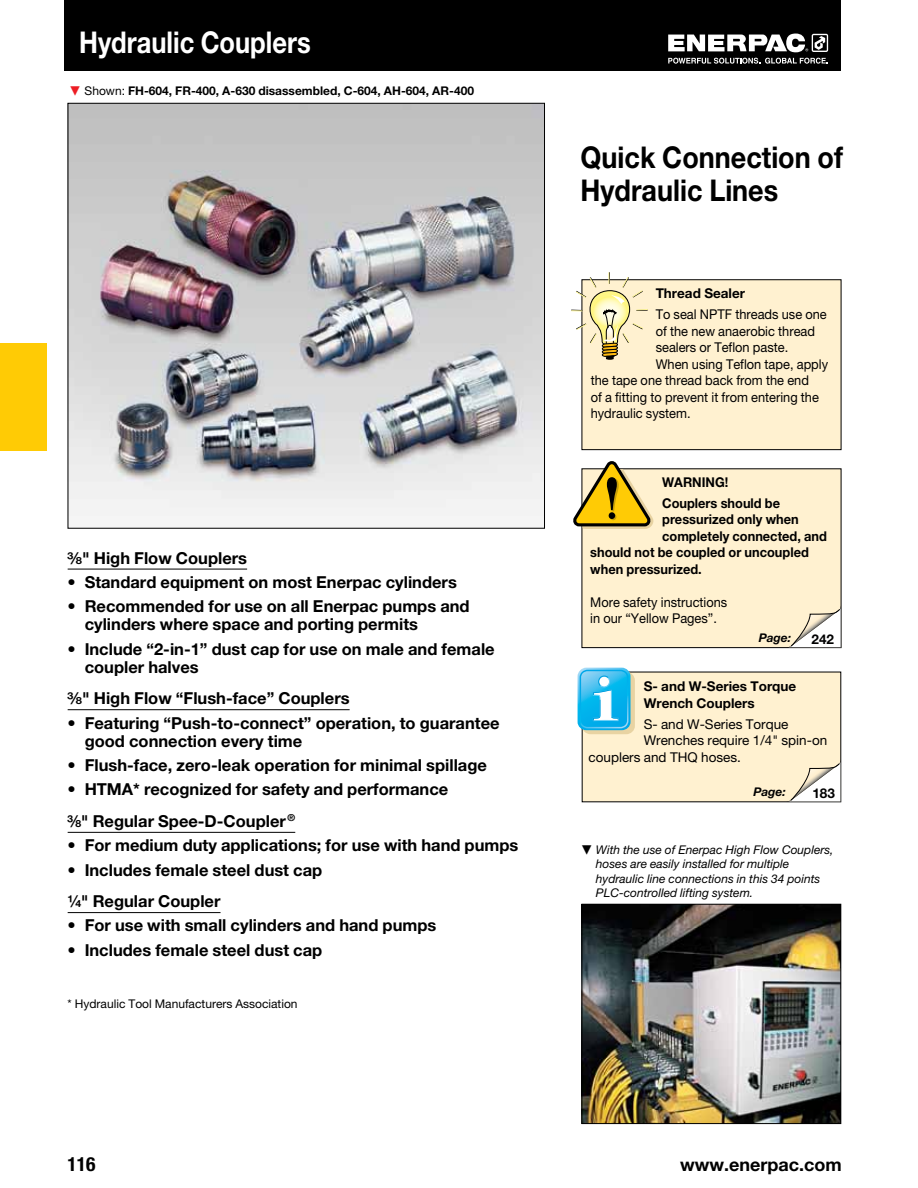
<style>
.page{position:relative;width:918px;height:1188px;background:#fff}
.page>*{position:absolute;margin:0;border:0;box-sizing:border-box;transform-origin:0 0}
.t1{font:700 30px/33px "Helvetica Neue LTW1 G";color:#000;scale:.9 1}
.t2{font:700 30px "Helvetica Neue LTW1 G";color:#fff;scale:.85 1}
.t3{font:700 condensed 19.5px "Helvetica Neue LTW1 G";color:#000}
.t4{font:700 18px "Helvetica Neue LTW1 G";color:#000}
.t5{font:700 16.5px/18px "Helvetica Neue LTW1 G";color:#000}
.t6{font:13.5px/16.5px "Helvetica Neue LTW1 G";color:#000;scale:.95 1}
.t7{font:700 13.5px/20.7px "Helvetica Neue LTW1 G";color:#000;scale:.95 1}
.t8{font:13.5px "Helvetica Neue LTW1 G";color:#000}
.t9{font:700 13.5px/16.5px "Helvetica Neue LTW1 G";color:#000}
.t10{font:italic 12px/14.2px "Helvetica Neue LTW1 G";color:#000}
.t11{font:700 12px "Helvetica Neue LTW1 G";color:#000}
.t12{font:12px "Helvetica Neue LTW1 G";color:#000}
.t13{font:italic 700 12px "Helvetica Neue LTW1 G";color:#000}
.s1{color:#ed1d24}
.s2{font-weight:400}
.s3{font-family:"Helvetica LT Std Fraction"}
</style>
<div class="page">
<div style="left:0;top:344px;width:46px;height:108px;background:#ffcb05"></div>
<img style="left:70px;top:105px;width:473px;height:411px">
<img style="left:584px;top:906px;width:255px;height:216px">
<div style="left:582px;top:904px;width:259px;height:220px;border:1px solid #000"></div>
<div style="left:582px;top:279px;width:259px;height:171px;background:#fff1d0;border:1px solid #000"></div>
<svg style="left:571px;top:272px;width:78px;height:87px"></svg>
<div style="left:582px;top:468px;width:259px;height:180px;background:#fff1d0;border:1px solid #000"></div>
<svg style="left:573px;top:461px;width:80px;height:68px"></svg>
<svg style="left:786px;top:605px;width:55px;height:43px"></svg>
<div style="left:582px;top:672px;width:259px;height:130px;background:#fff1d0"></div>
<svg style="left:786px;top:759px;width:55px;height:44px"></svg>
<div style="left:582px;top:672px;width:53px;height:62px;background:#e8d3a2;border-radius:9px"></div>
<svg style="left:578px;top:668px;width:53px;height:62px"></svg>
<div style="left:64px;top:0;width:777px;height:70px;background:#000"></div>
<svg style="left:668px;top:34px;width:160px;height:18px"></svg>
<svg style="left:668px;top:58px;width:160px;height:6px"></svg>
<hr style="left:68px;top:569px;width:179px;height:1px;background:#000">
<hr style="left:68px;top:709px;width:282px;height:1px;background:#000">
<hr style="left:68px;top:832px;width:227px;height:1px;background:#000">
<hr style="left:68px;top:912px;width:153px;height:1px;background:#000">
<h1 class="t2" style="left:79px;top:24px;width:274px">Hydraulic Couplers</h1>
<p class="t11" style="left:69px;top:83px;width:406px"><span class="s1">▼</span> <span class="s2">Shown:</span> FH-604, FR-400, A-630 disassembled, C-604, AH-604, AR-400</p>
<p class="t5" style="left:68px;top:549px;width:181px"><span class="s3">⅜</span>" High Flow Couplers</p>
<p class="t5" style="left:68px;top:573px;width:391px">• Standard equipment on most Enerpac cylinders</p>
<p class="t5" style="left:85px;top:597px;width:387px;text-indent:-17px">• Recommended for use on all Enerpac pumps and cylinders where space and porting permits</p>
<p class="t5" style="left:85px;top:640px;width:412px;text-indent:-17px">• Include “2-in-1” dust cap for use on male and female coupler halves</p>
<p class="t5" style="left:68px;top:689px;width:283px"><span class="s3">⅜</span>" High Flow “Flush-face” Couplers</p>
<p class="t5" style="left:85px;top:714px;width:416px;text-indent:-17px">• Featuring “Push-to-connect” operation, to guarantee good connection every time</p>
<p class="t5" style="left:68px;top:756px;width:421px">• Flush-face, zero-leak operation for minimal spillage</p>
<p class="t5" style="left:68px;top:774px;width:382px;line-height:31.5px">• HTMA* recognized for safety and performance <span class="s3">⅜</span>" Regular Spee-D-Coupler <sup>®</sup></p>
<p class="t5" style="left:68px;top:836px;width:452px">• For medium duty applications; for use with hand pumps</p>
<p class="t5" style="left:68px;top:854px;width:256px;line-height:31.5px">• Includes female steel dust cap <span class="s3">¼</span>" Regular Coupler</p>
<p class="t5" style="left:68px;top:917px;width:370px">• For use with small cylinders and hand pumps</p>
<p class="t5" style="left:68px;top:941px;width:256px">• Includes female steel dust cap</p>
<p class="t12" style="left:68px;top:996px;width:232px">* Hydraulic Tool Manufacturers Association</p>
<h1 class="t1" style="left:581px;top:141px;width:293px">Quick Connection of<br>Hydraulic Lines</h1>
<p class="t9" style="left:656px;top:285px;width:91px">Thread Sealer</p>
<p class="t6" style="left:656px;top:306px;width:182px">To seal NPTF threads use one</p>
<p class="t6" style="left:656px;top:322px;width:169px">of the new anaerobic thread</p>
<p class="t6" style="left:656px;top:339px;width:141px">sealers or Teflon paste.</p>
<p class="t6" style="left:656px;top:355px;width:183px">When using Teflon tape, apply</p>
<p class="t6" style="left:591px;top:372px;width:231px">the tape one thread back from the end</p>
<p class="t6" style="left:591px;top:388px;width:242px">of a fitting to prevent it from entering the</p>
<p class="t6" style="left:591px;top:405px;width:107px">hydraulic system.</p>
<p class="t7" style="left:662px;top:472px;width:126px">WARNING!<br>Couplers should be</p>
<p class="t7" style="left:662px;top:509px;width:145px">pressurized only when</p>
<p class="t7" style="left:662px;top:526px;width:175px">completely connected, and</p>
<p class="t7" style="left:590px;top:542px;width:232px">should not be coupled or uncoupled</p>
<p class="t7" style="left:590px;top:559px;width:119px">when pressurized.</p>
<p class="t6" style="left:590px;top:594px;width:146px">More safety instructions in our “Yellow Pages”.</p>
<p class="t13" style="left:759px;top:631px;width:34px">Page:</p>
<p class="t9" style="left:644px;top:678px;width:154px">S- and W-Series Torque<br>Wrench Couplers</p>
<p class="t8" style="left:644px;top:715px;width:146px">S- and W-Series Torque</p>
<p class="t8" style="left:644px;top:732px;width:185px">Wrenches require 1/4" spin-on</p>
<p class="t8" style="left:589px;top:748px;width:154px">couplers and THQ hoses.</p>
<p class="t13" style="left:753px;top:785px;width:34px">Page:</p>
<p class="t9" style="left:812px;top:630px;width:24px">242</p>
<p class="t9" style="left:812px;top:785px;width:24px">183</p>
<p class="t10" style="left:596px;top:843px;width:239px;text-indent:-15px">▼ With the use of Enerpac High Flow Couplers, hoses are easily installed for multiple hydraulic line connections in this 34 points PLC-controlled lifting system.</p>
<p class="t3" style="left:68px;top:1153px;width:30px">116</p>
<p class="t4" style="left:680px;top:1153px;width:163px">www.enerpac.com</p>
</div>
